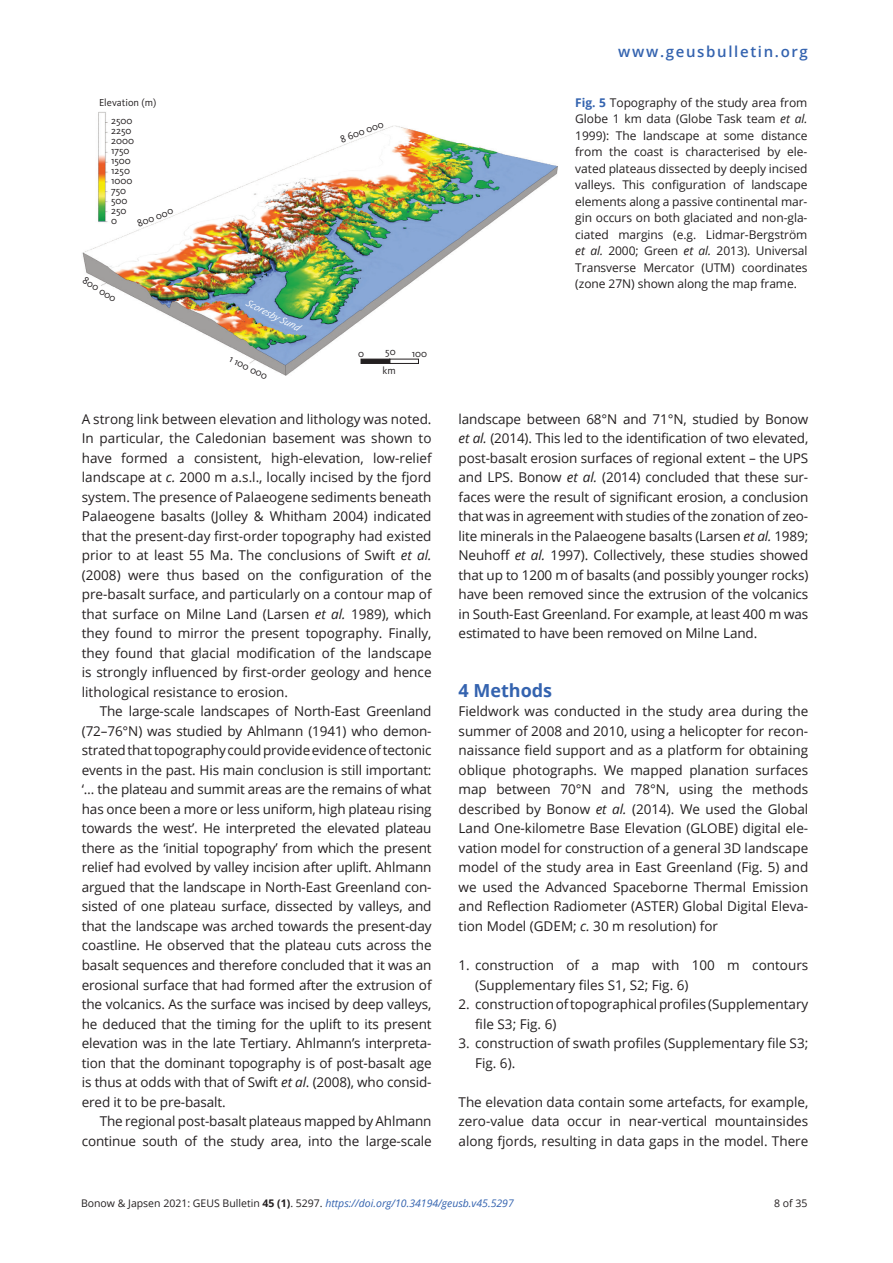
<style>
.page{position:relative;width:893px;height:1263px;background:#fff}
.page>*{position:absolute;margin:0;border:0;box-sizing:border-box;transform-origin:0 0}
.t1{font:700 18px "Open Sans";color:#3463af}
.t2{font:600 15px "Open Sans";letter-spacing:.11em;color:#3463af}
.TXI{font:13.5px/19.5px "Open Sans";letter-spacing:-.01em;color:#231f20}
.TX{font:13.5px/19.5px "Open Sans";color:#231f20;text-align:justify}
.FC{font:12px/16.5px "Open Sans";letter-spacing:-.005em;color:#231f20;text-align:justify}
.t3{font:10.5px/9.9px "Kievit Pro";color:#231f20}
.t4{font:italic 10.5px "Open Sans";color:#3463af}
.t5{font:10.5px "Open Sans";color:#231f20}
.t6{font:italic 10.2px "Kievit Pro";color:#fff}
.s1{font-style:italic}
.s2{font-weight:700;color:#3463af}
.s3{font-style:normal;color:#231f20}
.s4{font-weight:700;font-style:normal;color:#231f20}
</style>
<div class="page">
<img style="left:82px;top:112px;width:476px;height:264px">
<div style="left:361px;top:359px;width:29px;height:5px;background:#231f20"></div>
<div style="left:390px;top:359px;width:29px;height:5px;border:1px solid #231f20"></div>
<p class="t3" style="left:111px;top:94px;width:47px;line-height:18.1px;text-indent:-12px">Elevation (m)<br>2500</p>
<p class="t3" style="left:111px;top:126px;width:24px">2250<br>2000<br>1750<br>1500<br>1250<br>1000<br>750<br>500</p>
<p class="t3" style="left:111px;top:205px;width:17px">250<br>0</p>
<p class="t3" style="left:136px;top:219px;width:39px;rotate:-21deg">800 000</p>
<p class="t3" style="left:86px;top:275px;width:39px;rotate:32deg">800 000</p>
<p class="t3" style="left:339px;top:135px;width:47px;rotate:-20deg">8 600 000</p>
<p class="t6" style="left:249px;top:297px;width:60px;rotate:26deg">Scoresby Sund</p>
<p class="t3" style="left:232px;top:353px;width:43px;rotate:27deg">1 100 000</p>
<p class="t3" style="left:358px;top:348px;width:7px">0</p>
<p class="t3" style="left:385px;top:346px;width:12px">50</p>
<p class="t3" style="left:412px;top:348px;width:17px">100</p>
<p class="t3" style="left:382px;top:365px;width:15px">km</p>
<p class="TX" style="left:82px;top:409px;width:351px">A strong link between elevation and lithology was noted.<br>In particular, the Caledonian basement was shown to have formed a consistent, high-elevation, low-relief landscape at <span class="s1">c.</span> 2000 m a.s.l., locally incised by the fjord system. The presence of Palaeogene sediments beneath Palaeogene basalts (Jolley &amp; Whitham 2004) indicated that the present-day first-order topography had existed prior to at least 55 Ma. The conclusions of Swift <span class="s1">et al. </span>(2008) were thus based on the configuration of the pre-basalt surface, and particularly on a contour map of that surface on Milne Land (Larsen <span class="s1">et al.</span> 1989), which they found to mirror the present topography. Finally, they found that glacial modification of the landscape is strongly influenced by first-order geology and hence lithological resistance to erosion.</p>
<p class="TXI" style="left:82px;top:701px;width:351px;text-align:justify;text-indent:18px">The large-scale landscapes of North-East Greenland (72–76°N) was studied by Ahlmann (1941) who demon&shy;strated that topography could provide evidence of tectonic events in the past. His main conclusion is still important: ‘… the plateau and summit areas are the remains of what has once been a more or less uniform, high plateau rising towards the west’. He interpreted the elevated plateau there as the ‘initial topography’ from which the present relief had evolved by valley incision after uplift. Ahlmann argued that the landscape in North-East Greenland con&shy;sisted of one plateau surface, dissected by valleys, and that the landscape was arched towards the present-day coastline. He observed that the plateau cuts across the basalt sequences and therefore concluded that it was an erosional surface that had formed after the extrusion of the volcanics. As the surface was incised by deep valleys, he deduced that the timing for the uplift to its present elevation was in the late Tertiary. Ahlmann’s interpreta&shy;tion that the dominant topography is of post-basalt age is thus at odds with that of Swift <span class="s1">et al</span>. (2008), who consid&shy;ered it to be pre-basalt.</p>
<p class="TXI" style="left:82px;top:1111px;width:351px;text-align:right">The regional post-basalt plateaus mapped by Ahlmann continue south of the study area, into the large-scale</p>
<p class="t2" style="left:618px;top:41px;width:191px">www.geusbulletin.org</p>
<p class="FC" style="left:575px;top:94px;width:234px"><span class="s2">Fig. 5</span> Topography of the study area from Globe 1 km data (Globe Task team <span class="s1">et al.<br></span>1999): The landscape at some distance from the coast is characterised by ele&shy;vated plateaus dissected by deeply incised valleys. This configuration of landscape elements along a passive continental mar&shy;gin occurs on both glaciated and non-gla&shy;ciated margins (e.g. Lidmar-Bergström <span class="s1">et al.</span> 2000; Green <span class="s1">et al.</span> 2013). Universal Transverse Mercator (UTM) coordinates (zone 27N) shown along the map frame.</p>
<p class="TXI" style="left:459px;top:409px;width:351px;text-align:justify">landscape between 68°N and 71°N, studied by Bonow <span class="s1">et al.</span> (2014). This led to the identification of two elevated, post-basalt erosion surfaces of regional extent – the UPS and LPS. Bonow <span class="s1">et al.</span> (2014) concluded that these sur&shy;faces were the result of significant erosion, a conclusion that was in agreement with studies of the zonation of zeo&shy;lite minerals in the Palaeogene basalts (Larsen <span class="s1">et al.</span> 1989; Neuhoff <span class="s1">et al.</span> 1997). Collectively, these studies showed that up to 1200 m of basalts (and possibly younger rocks) have been removed since the extrusion of the volcanics in South-East Greenland. For example, at least 400 m was estimated to have been removed on Milne Land.</p>
<h1 class="t1" style="left:459px;top:678px;width:95px">4 Methods</h1>
<p class="TX" style="left:459px;top:701px;width:351px">Fieldwork was conducted in the study area during the summer of 2008 and 2010, using a helicopter for recon&shy;naissance field support and as a platform for obtaining oblique photographs. We mapped planation surfaces map between 70°N and 78°N, using the methods described by Bonow <span class="s1">et al.</span> (2014). We used the Global Land One-kilometre Base Elevation (GLOBE) digital ele&shy;vation model for construction of a general 3D landscape model of the study area in East Greenland (Fig. 5) and we used the Advanced Spaceborne Thermal Emission and Reflection Radiometer (ASTER) Global Digital Eleva&shy;tion Model (GDEM; <span class="s1">c.</span> 30 m resolution) for</p>
<p class="TXI" style="left:475px;top:955px;width:335px;text-indent:-16px">1. construction of a map with 100 m contours (Supplementary files S1, S2; Fig. 6)</p>
<p class="TXI" style="left:475px;top:994px;width:335px;text-indent:-16px">2. construction of topographical profiles (Supplementary file S3; Fig. 6)</p>
<p class="TXI" style="left:475px;top:1033px;width:335px;text-indent:-16px">3. construction of swath profiles (Supplementary file S3;<br>Fig. 6).</p>
<p class="TX" style="left:459px;top:1091px;width:351px">The elevation data contain some artefacts, for example, zero-value data occur in near-vertical mountainsides along fjords, resulting in data gaps in the model. There</p>
<p class="t4" style="left:81px;top:1196px;width:434px"><span class="s3">Bonow &amp; Japsen 2021: GEUS Bulletin</span> <span class="s4">45 (1)</span><span class="s3">. 5297.</span> https://doi.org/10.34194/geusb.v45.5297</p>
<p class="t5" style="left:774px;top:1196px;width:35px">8 of 35</p>
</div>
